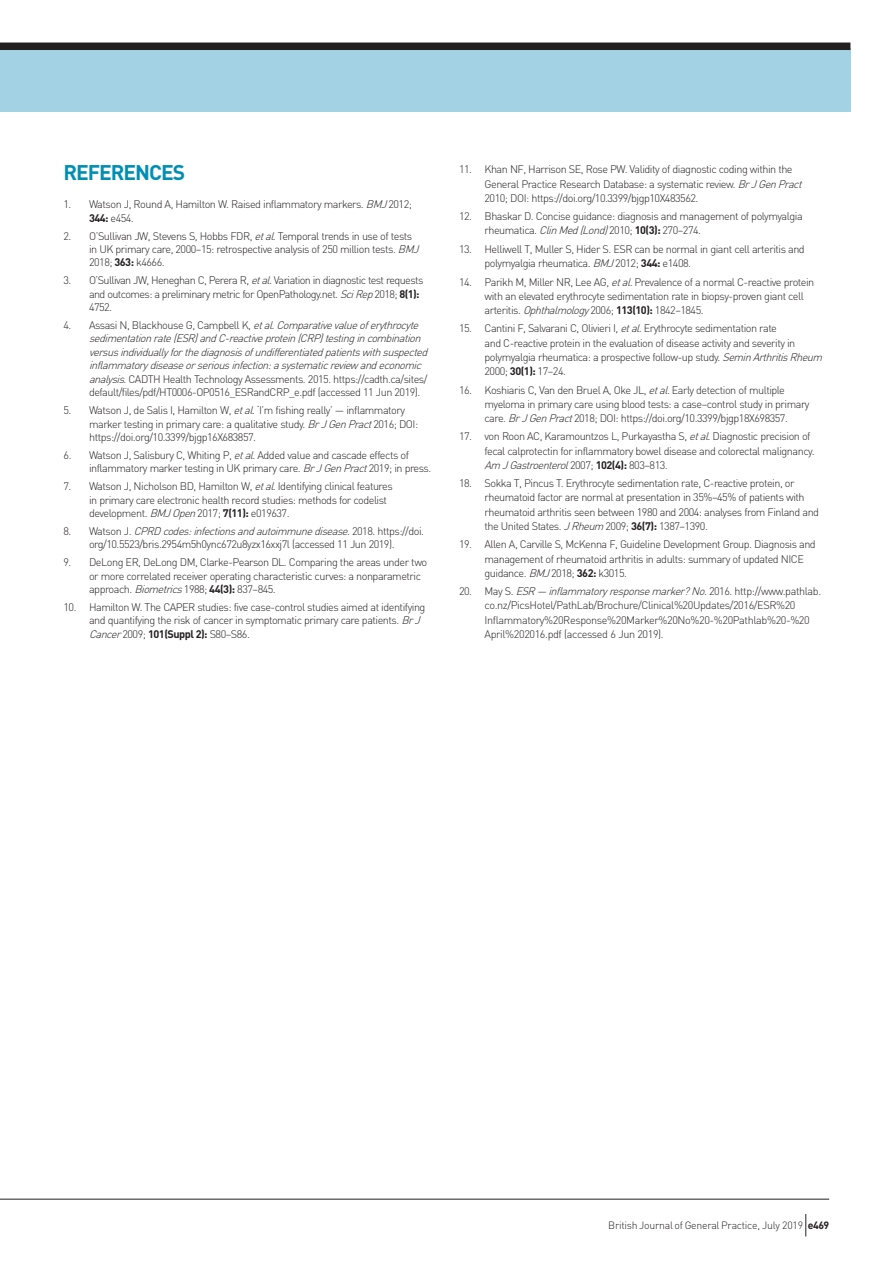
<style>
.page{position:relative;width:893px;height:1263px;background:#fff}
.page>*{position:absolute;margin:0;border:0;box-sizing:border-box;transform-origin:0 0}
.t1{font:700 21px "DIN";letter-spacing:-.05em;color:#008fb3}
.t2{font:300 10.8px/14.2px "DIN";letter-spacing:-.045em;color:#231f20}
.t3{font:italic 300 10.8px/13.5px "DIN";color:#231f20}
.t4{font:300 10.5px "DIN";letter-spacing:-.025em;color:#231f20}
.s1{font-style:italic}
.s2{font-weight:700}
.s3{font-style:normal}
</style>
<div class="page">
<div style="left:0;top:48px;width:850px;height:64px;background:#a2d2e3"></div>
<div style="left:0;top:43px;width:850px;height:7px;background:#231f20"></div>
<hr style="left:0;top:1199px;width:829px;height:1px;background:#231f20">
<svg style="left:805px;top:1214px;width:1px;height:22px"></svg>
<h1 class="t1" style="left:64px;top:159px;width:123px">REFERENCES</h1>
<p class="t2" style="left:89px;top:197px;width:324px;line-height:13.5px;text-indent:-26px">1. Watson J, Round A, Hamilton W. Raised inflammatory markers. <span class="s1">BMJ</span>2012;<br><span class="s2">344:</span> e454.</p>
<p class="t2" style="left:89px;top:229px;width:334px;line-height:13.5px;text-indent:-26px">2. O’Sullivan JW, Stevens S, Hobbs FDR, <span class="s1">etal.</span>Temporal trends in use of tests in UK primary care, 2000–15: retrospective analysis of 250 million tests. <span class="s1">BMJ<br></span>2018; <span class="s2">363:</span> k4666.</p>
<p class="t2" style="left:89px;top:273px;width:336px;line-height:13.5px;text-indent:-26px">3. O’Sullivan JW, Heneghan C, Perera R, <span class="s1">etal.</span>Variation in diagnostic test requests and outcomes: a preliminary metric for OpenPathology.net. <span class="s1">SciRep</span>2018; <span class="s2">8(1):<br></span>4752.</p>
<p class="t3" style="left:89px;top:318px;width:343px;text-indent:-25px"><span class="s3">4 . Ass a s i N , B la c k h o u s e G , C a m p b e l l K ,</span> etal. Comparativevalueoferythrocyte sedimentationrate(ESR)andC-reactiveprotein(CRP)testingincombination versusindividuallyforthediagnosisofundifferentiatedpatientswithsuspected inflammatorydiseaseorseriousinfection:asystematicreviewandeconomic analysis<span class="s3">. CADTH Health Technology Assessments. 2015. https://cadth.ca/sites/ default/files/pdf/HT0006-OP0516_ESRandCRP_e.pdf (accessed 11 Jun 2019).</span></p>
<p class="t2" style="left:89px;top:403px;width:331px;line-height:13.5px;text-indent:-26px">5. Watson J, de Salis I, Hamilton W, <span class="s1">etal.</span>‘I’m fishing really’ — inflammatory marker testing in primary care: a qualitative study. <span class="s1">BrJGenPract</span>2016; DOI: https://doi.org/10.3399/bjgp16X683857.</p>
<p class="t2" style="left:89px;top:448px;width:344px;line-height:13.5px;text-indent:-26px">6. Watson J, Salisbury C, Whiting P, <span class="s1">etal</span>. Added value and cascade effects of inflammatory marker testing in UK primary care. <span class="s1">BrJGenPract</span>2019; in press.</p>
<p class="t2" style="left:89px;top:479px;width:305px;line-height:13.5px;text-indent:-26px">7. Watson J, Nicholson BD, Hamilton W, <span class="s1">etal.</span>Identifying clinical features in primary care electronic health record studies: methods for codelist development. <span class="s1">BMJOpen</span>2017; <span class="s2">7(11):</span> e019637.</p>
<p class="t2" style="left:64px;top:524px;width:362px;line-height:13.5px;text-align:center">8 . Wa t s o n J . <span class="s1">CPRDcodes:infectionsandautoimmunedisease</span>. 2 0 1 8 . h t t p s : // d o i . org/10.5523/bris.2954m5h0ync672u8yzx16xxj7l (accessed 11 Jun 2019).</p>
<p class="t2" style="left:89px;top:555px;width:340px;line-height:13.5px;text-indent:-26px">9. DeLong ER, DeLong DM, Clarke-Pearson DL. Comparing the areas under two or more correlated receiver operating characteristic curves: a nonparametric approach. <span class="s1">Biometrics</span>1988; <span class="s2">44(3):</span> 837–845.</p>
<p class="t2" style="left:89px;top:600px;width:338px;line-height:13.5px;text-indent:-26px">10. Hamilton W. The CAPER studies: five case-control studies aimed at identifying and quantifying the risk of cancer in symptomatic primary care patients. <span class="s1">BrJ<br>Cancer</span>2009; <span class="s2">101(Suppl 2):</span> S80–S86.</p>
<p class="t2" style="left:484px;top:162px;width:322px;text-indent:-26px">11. Khan NF, Harrison SE, Rose PW. Validity of diagnostic coding within the<br>General Practice Research Database: a systematic review. <span class="s1">BrJGenPract<br></span>2010; DOI: https://doi.org/10.3399/bjgp10X483562.</p>
<p class="t2" style="left:484px;top:209px;width:320px;text-indent:-26px">12. Bhaskar D. Concise guidance: diagnosis and management of polymyalgia rheumatica. <span class="s1">ClinMed(Lond)</span>2010; <span class="s2">10(3):</span> 270–274.</p>
<p class="t2" style="left:485px;top:242px;width:322px;text-indent:-26px">13. Helliwell T, Muller S, Hider S. ESR can be normal in giant cell arteritis and polymyalgia rheumatica. <span class="s1">BMJ</span>2012; <span class="s2">344:</span> e1408.</p>
<p class="t2" style="left:485px;top:274px;width:331px;text-indent:-26px">14. Parikh M, Miller NR, Lee AG, <span class="s1">etal.</span>Prevalence of a normal C-reactive protein with an elevated erythrocyte sedimentation rate in biopsy-proven giant cell arteritis. <span class="s1">Ophthalmology</span>2006; <span class="s2">113(10):</span> 1842–1845.</p>
<p class="t2" style="left:485px;top:321px;width:342px;text-indent:-26px">15. Cantini F, Salvarani C, Olivieri I, <span class="s1">etal.</span>Erythrocyte sedimentation rate<br>and C-reactive protein in the evaluation of disease activity and severity in polymyalgia rheumatica: a prospective follow-up study. <span class="s1">SeminArthritisRheum </span>2000; <span class="s2">30(1):</span> 17–24.</p>
<p class="t2" style="left:485px;top:382px;width:327px;text-indent:-26px">16. Koshiaris C, Van den Bruel A, Oke JL, <span class="s1">etal.</span>Early detection of multiple myeloma in primary care using blood tests: a case–control study in primary care. <span class="s1">BrJGenPract</span>2018; DOI: https://doi.org/10.3399/bjgp18X698357.</p>
<p class="t2" style="left:485px;top:429px;width:331px;text-indent:-26px">17. von Roon AC, Karamountzos L, Purkayastha S, <span class="s1">etal.</span>Diagnostic precision of fecal calprotectin for inflammatory bowel disease and colorectal malignancy.<br><span class="s1">Am JGastroenterol</span>2007; <span class="s2">102(4):</span> 803–813.</p>
<p class="t2" style="left:485px;top:476px;width:336px;text-indent:-26px">18. Sokka T, Pincus T. Erythrocyte sedimentation rate, C-reactive protein, or rheumatoid factor are normal at presentation in 35%–45% of patients with rheumatoid arthritis seen between 1980 and 2004: analyses from Finland and the United States. <span class="s1">JRheum</span> 2009; <span class="s2">36(7):</span> 1387–1390.</p>
<p class="t2" style="left:485px;top:537px;width:333px;text-indent:-26px">19. Allen A, Carville S, McKenna F, Guideline Development Group. Diagnosis and management of rheumatoid arthritis in adults: summary of updated NICE guidance. <span class="s1">BMJ</span>2018; <span class="s2">362:</span> k3015.</p>
<p class="t2" style="left:485px;top:584px;width:338px;text-indent:-26px">2 0 . M a y S . <span class="s1">ESR— inflammatoryresponsemarker?No</span>. 2 0 1 6 . h t t p : //www. p a t h l a b . co.nz/PicsHotel/PathLab/Brochure/Clinical%20Updates/2016/ESR%20<br>Inflammatory%20Response%20Marker%20No%20-%20Pathlab%20-%20<br>April%202016.pdf (accessed 6 Jun 2019).</p>
<p class="t4" style="left:608px;top:1218px;width:222px">British Journal of General Practice, July 2019 <span class="s2">e469</span></p>
</div>
